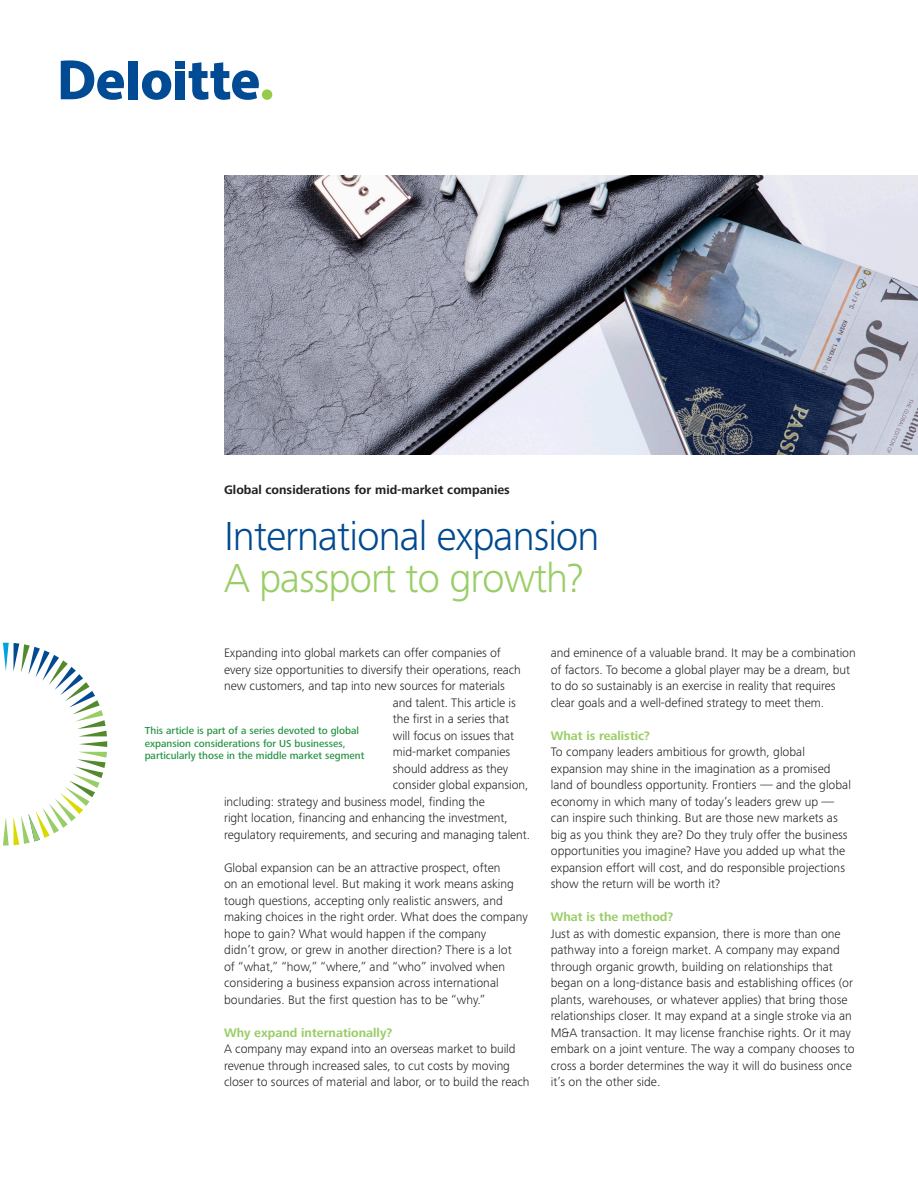
<style>
.page{position:relative;width:918px;height:1188px;background:#fff}
.page>*{position:absolute;margin:0;border:0;box-sizing:border-box;transform-origin:0 0}
.Deloitte_title_4{font:300 42px "Frutiger Next Pro";letter-spacing:-.025em;color:#014990}
.Deloitte_title_4-2{font:300 42px "Frutiger Next Pro";letter-spacing:-.025em;color:#99cd65}
.Deloitte_body{font:300 12.75px/16.5px "Frutiger Next Pro";color:#231f20}
.Deloitte_heading_2{font:700 12.75px "Frutiger Next Pro";color:#99cd65}
.Deloitte_body-2{font:700 12.75px "Frutiger Next Pro";color:#231f20}
.Deloitte_body-3{font:500 10.5px/12.6px "Frutiger Next Pro";color:#1f913e}
</style>
<div class="page">
<img style="left:224px;top:176px;width:694px;height:278px">
<div style="left:128px;top:61px;width:10px;height:38px;background:#014a94"></div>
<svg style="left:142px;top:70px;width:29px;height:30px"></svg>
<div style="left:175px;top:71px;width:10px;height:28px;background:#014a94"></div>
<div style="left:175px;top:61px;width:10px;height:7px;background:#014a94"></div>
<svg style="left:189px;top:62px;width:70px;height:38px"></svg>
<div style="left:262px;top:89px;width:10px;height:11px;background:#97ca49;border-radius:50%"></div>
<svg style="left:61px;top:60px;width:63px;height:40px"></svg>
<svg style="left:3px;top:643px;width:104px;height:202px"></svg>
<p class="Deloitte_body-2" style="left:224px;top:482px;width:287px">Global considerations for mid-market companies</p>
<p class="Deloitte_title_4" style="left:224px;top:512px;width:377px">International expansion</p>
<p class="Deloitte_title_4-2" style="left:224px;top:554px;width:361px">A passport to growth?</p>
<p class="Deloitte_body" style="left:224px;top:645px;width:278px">Expanding into global markets can offer companies of</p>
<p class="Deloitte_body" style="left:224px;top:661px;width:298px">every size opportunities to diversify their operations, reach</p>
<p class="Deloitte_body" style="left:224px;top:678px;width:282px">new customers, and tap into new sources for materials</p>
<p class="Deloitte_body" style="left:393px;top:694px;width:125px">and talent. This article is</p>
<p class="Deloitte_body" style="left:393px;top:711px;width:118px">the first in a series that</p>
<p class="Deloitte_body" style="left:393px;top:727px;width:123px">will focus on issues that</p>
<p class="Deloitte_body" style="left:393px;top:744px;width:119px">mid-market companies</p>
<p class="Deloitte_body" style="left:393px;top:760px;width:117px">should address as they</p>
<p class="Deloitte_body" style="left:393px;top:777px;width:137px">consider global expansion,</p>
<p class="Deloitte_body" style="left:224px;top:793px;width:262px">including: strategy and business model, finding the</p>
<p class="Deloitte_body" style="left:224px;top:810px;width:285px">right location, financing and enhancing the investment,</p>
<p class="Deloitte_body" style="left:224px;top:826px;width:308px">regulatory requirements, and securing and managing talent.</p>
<p class="Deloitte_body" style="left:224px;top:859px;width:305px">Global expansion can be an attractive prospect, often<br>on an emotional level. But making it work means asking tough questions, accepting only realistic answers, and making choices in the right order. What does the company hope to gain? What would happen if the company<br>didn’t grow, or grew in another direction? There is a lot<br>of “what,” “how,” “where,” and “who” involved when considering a business expansion across international boundaries. But the first question has to be “why.”</p>
<p class="Deloitte_heading_2" style="left:224px;top:1025px;width:170px">Why expand internationally?</p>
<p class="Deloitte_body" style="left:224px;top:1041px;width:307px">A company may expand into an overseas market to build revenue through increased sales, to cut costs by moving closer to sources of material and labor, or to build the reach</p>
<p class="Deloitte_body-3" style="left:145px;top:724px;width:221px">This article is part of a series devoted to global expansion considerations for US businesses, particularly those in the middle market segment</p>
<p class="Deloitte_body" style="left:551px;top:645px;width:306px">and eminence of a valuable brand. It may be a combination of factors. To become a global player may be a dream, but to do so sustainably is an exercise in reality that requires clear goals and a well-defined strategy to meet them.</p>
<p class="Deloitte_heading_2" style="left:551px;top:728px;width:101px">What is realistic?</p>
<p class="Deloitte_body" style="left:551px;top:744px;width:302px">To company leaders ambitious for growth, global expansion may shine in the imagination as a promised land of boundless opportunity. Frontiers — and the global economy in which many of today’s leaders grew up — can inspire such thinking. But are those new markets as big as you think they are? Do they truly offer the business opportunities you imagine? Have you added up what the expansion effort will cost, and do responsible projections show the return will be worth it?</p>
<p class="Deloitte_heading_2" style="left:551px;top:910px;width:124px">What is the method?</p>
<p class="Deloitte_body" style="left:551px;top:925px;width:305px">Just as with domestic expansion, there is more than one pathway into a foreign market. A company may expand through organic growth, building on relationships that began on a long-distance basis and establishing offices (or plants, warehouses, or whatever applies) that bring those relationships closer. It may expand at a single stroke via an M&amp;A transaction. It may license franchise rights. Or it may embark on a joint venture. The way a company chooses to cross a border determines the way it will do business once it’s on the other side.</p>
</div>
